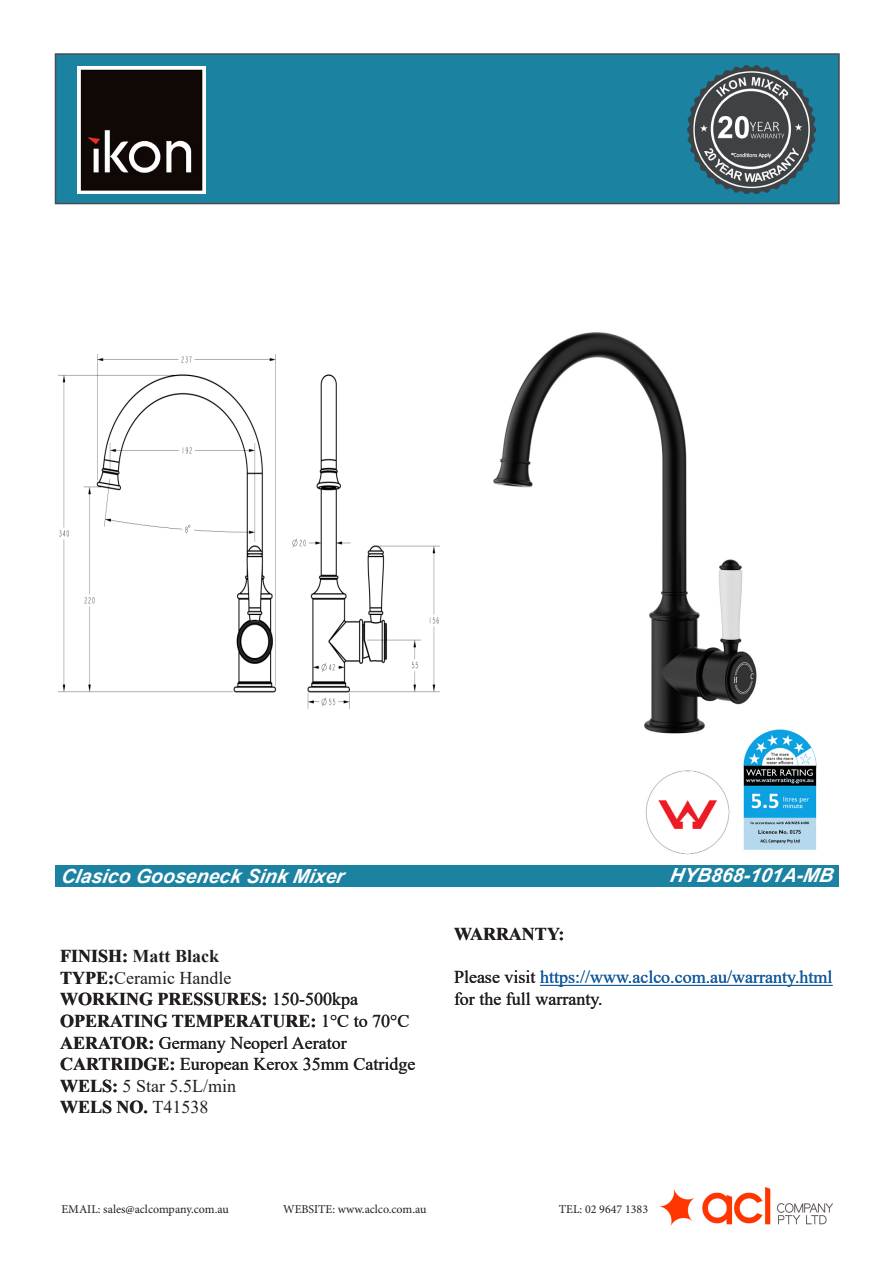
<style>
.page{position:relative;width:893px;height:1263px;background:#fff}
.page>*{position:absolute;margin:0;border:0;box-sizing:border-box;transform-origin:0 0}
.t1{font:italic 700 19.5px "Arial";color:#fff}
.t2{font:18px "Times New Roman";color:#231f20}
.t3{font:700 18px "Times New Roman";color:#231f20}
.t4{font:18px "Times New Roman";color:#175d9e}
.t5{font:12px "Minion Pro";color:#231f20}
.s1{font-weight:400}
.s2{font-weight:700}
.s3{color:#231f20}
</style>
<div class="page">
<div style="left:55px;top:53px;width:785px;height:151px;background:#1b82a2;border:2px solid #4b4c4d"></div>
<img style="left:77px;top:66px;width:128px;height:127px">
<img style="left:688px;top:66px;width:127px;height:127px">
<img style="left:58px;top:354px;width:382px;height:355px">
<div style="left:55px;top:865px;width:783px;height:21px;background:#1b82a2"></div>
<img style="left:659px;top:1187px;width:174px;height:40px">
<img style="left:645px;top:770px;width:85px;height:85px">
<img style="left:743px;top:760px;width:74px;height:90px">
<img style="left:493px;top:332px;width:323px;height:428px">
<hr style="left:540px;top:985px;width:293px;height:1px;background:#175d9e">
<p class="t1" style="left:60px;top:863px;width:284px">Clasico Gooseneck Sink Mixer</p>
<p class="t3" style="left:60px;top:943px;width:160px">FINISH: Matt Black</p>
<p class="t3" style="left:60px;top:986px;width:300px">WORKING PRESSURES: <span class="s1">150-500kpa</span></p>
<p class="t3" style="left:60px;top:1008px;width:351px">OPERATING TEMPERATURE: <span class="s1">1°C to 70°C</span></p>
<p class="t2" style="left:60px;top:1030px;width:288px"><span class="s2">AERATOR:</span> Germany Neoperl Aerator</p>
<p class="t2" style="left:60px;top:1051px;width:357px"><span class="s2">CARTRIDGE:</span> European Kerox 35mm Catridge</p>
<p class="t2" style="left:60px;top:965px;width:173px"><span class="s2">TYPE:</span>Ceramic Handle</p>
<p class="t2" style="left:60px;top:1073px;width:178px"><span class="s2">WELS:</span> 5 Star 5.5L/min</p>
<p class="t3" style="left:60px;top:1094px;width:150px">WELS NO. <span class="s1">T41538</span></p>
<p class="t1" style="left:669px;top:862px;width:170px">HYB868-101A-MB</p>
<p class="t3" style="left:454px;top:921px;width:112px">WARRANTY:</p>
<p class="t4" style="left:454px;top:965px;width:380px"><span class="s3">Please visit</span> https://www.aclco.com.au/warranty.html</p>
<p class="t2" style="left:454px;top:986px;width:150px">for the full warranty.</p>
<p class="t5" style="left:62px;top:1201px;width:169px">EMAIL: sales@aclcompany.com.au</p>
<p class="t5" style="left:283px;top:1201px;width:145px">WEBSITE: www.aclco.com.au</p>
<p class="t5" style="left:559px;top:1201px;width:91px">TEL: 02 9647 1383</p>
</div>
